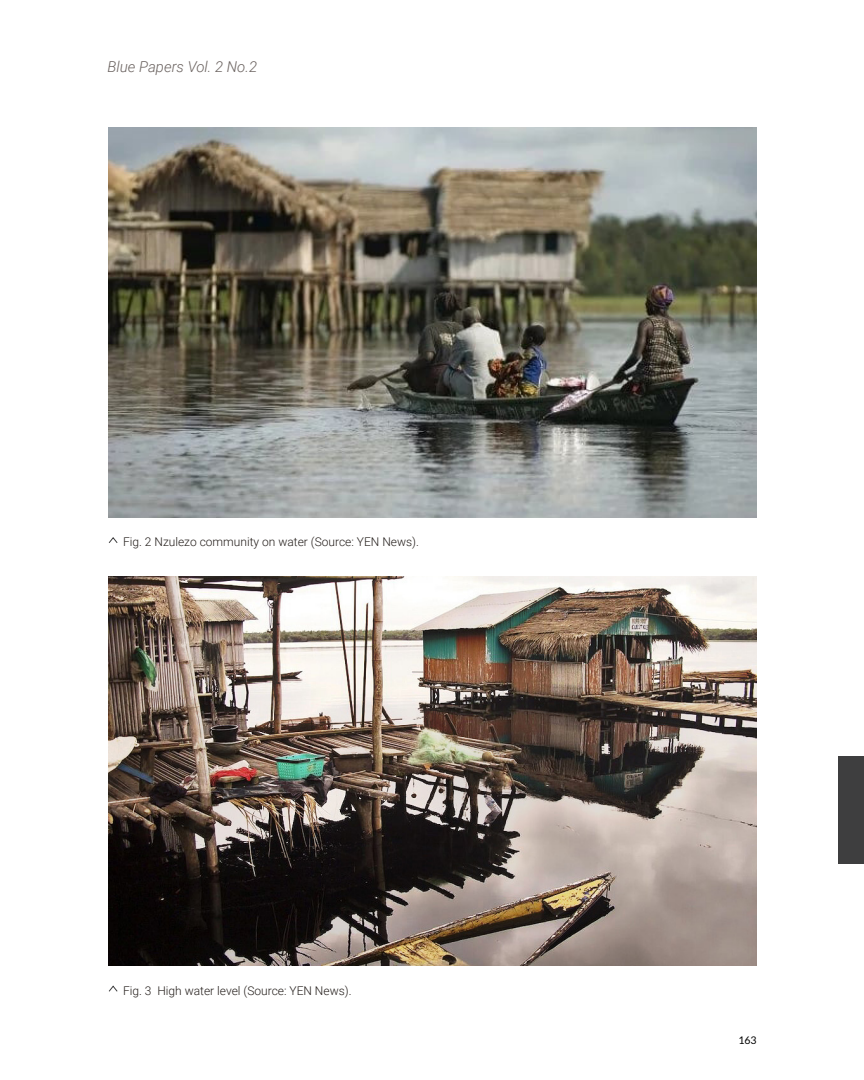
<style>
.page{position:relative;width:864px;height:1080px;background:#fff}
.page>*{position:absolute;margin:0;border:0;box-sizing:border-box;transform-origin:0 0}
.t1{font:italic 300 15px "Roboto";color:#6b6360}
.Image_caption{font:300 12px "Roboto";color:#241e1b}
.t2{font:10.5px "Lato";color:#000}
</style>
<div class="page">
<img style="left:109px;top:128px;width:648px;height:390px">
<img style="left:109px;top:576px;width:648px;height:390px">
<svg style="left:108px;top:537px;width:10px;height:6px"></svg>
<svg style="left:109px;top:985px;width:9px;height:7px"></svg>
<div style="left:838px;top:756px;width:26px;height:108px;background:#3e3e3f"></div>
<p class="t1" style="left:108px;top:56px;width:151px">Blue Papers Vol. 2 No.2</p>
<p class="Image_caption" style="left:123px;top:533px;width:297px">Fig. 2 Nzulezo community on water (Source: YEN News).</p>
<p class="Image_caption" style="left:123px;top:982px;width:230px">Fig. 3 High water level (Source: YEN News).</p>
<p class="t2" style="left:738px;top:1034px;width:20px">163</p>
</div>
